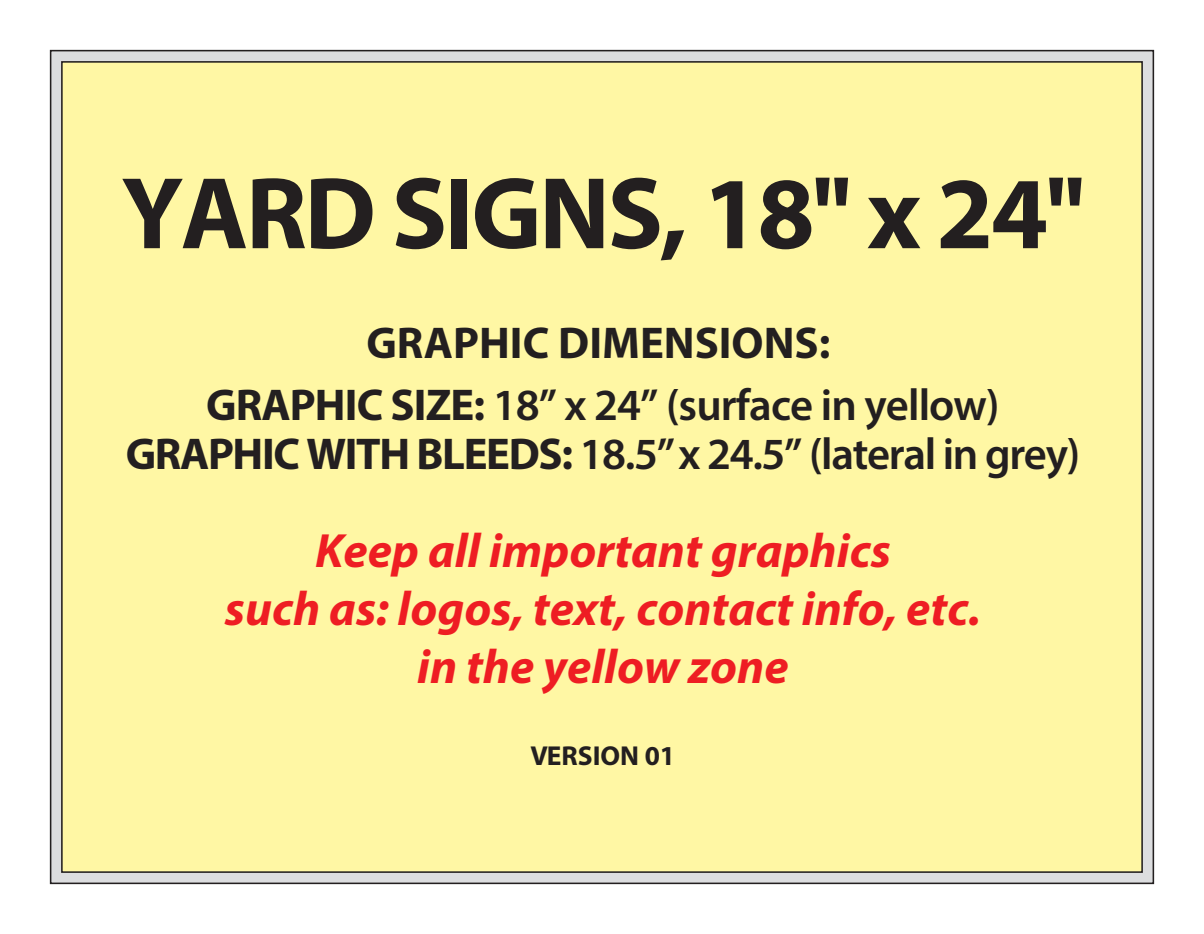
<style>
.page{position:relative;width:1204px;height:934px;background:#fff}
.page>*{position:absolute;margin:0;border:0;box-sizing:border-box;transform-origin:0 0}
.t1{font:700 102.94px "Myriad Pro";letter-spacing:-.025em;color:#231f20}
.t2{font:italic 700 48.31px/58px "Myriad Pro";color:#ee1d23;text-align:center}
.t3{font:700 44.69px/62.2px "Myriad Pro";color:#231f20;text-align:center}
.t4{font:600 44.69px "Myriad Pro";letter-spacing:-.03em;color:#231f20}
.t5{font:700 27.44px "Myriad Pro";color:#231f20}
.s1{font-weight:600}
.s2{font-weight:700}
</style>
<div class="page">
<div style="left:50px;top:50px;width:1104px;height:834px;background:#dcdddf;border:2px solid #231f20"></div>
<div style="left:61px;top:61px;width:1082px;height:812px;background:#fff7a4;border:2px solid #231f20"></div>
<h1 class="t1" style="left:121px;top:146px;width:965px">YARD SIGNS, 18'' x 24''</h1>
<p class="t3" style="left:206px;top:310px;width:795px">GRAPHIC DIMENSIONS:<br>GRAPHIC SIZE: <span class="s1">18” x 24” (surface in yellow)</span></p>
<p class="t4" style="left:126px;top:426px;width:956px"><span class="s2">GRAPHIC WITH BLEEDS:</span> 18.5”x 24.5” (lateral in grey)</p>
<p class="t2" style="left:225px;top:520px;width:757px">Keep all important graphics<br>such as: logos, text, contact info, etc. in the yellow zone</p>
<p class="t5" style="left:530px;top:738px;width:146px">VERSION 01</p>
</div>
